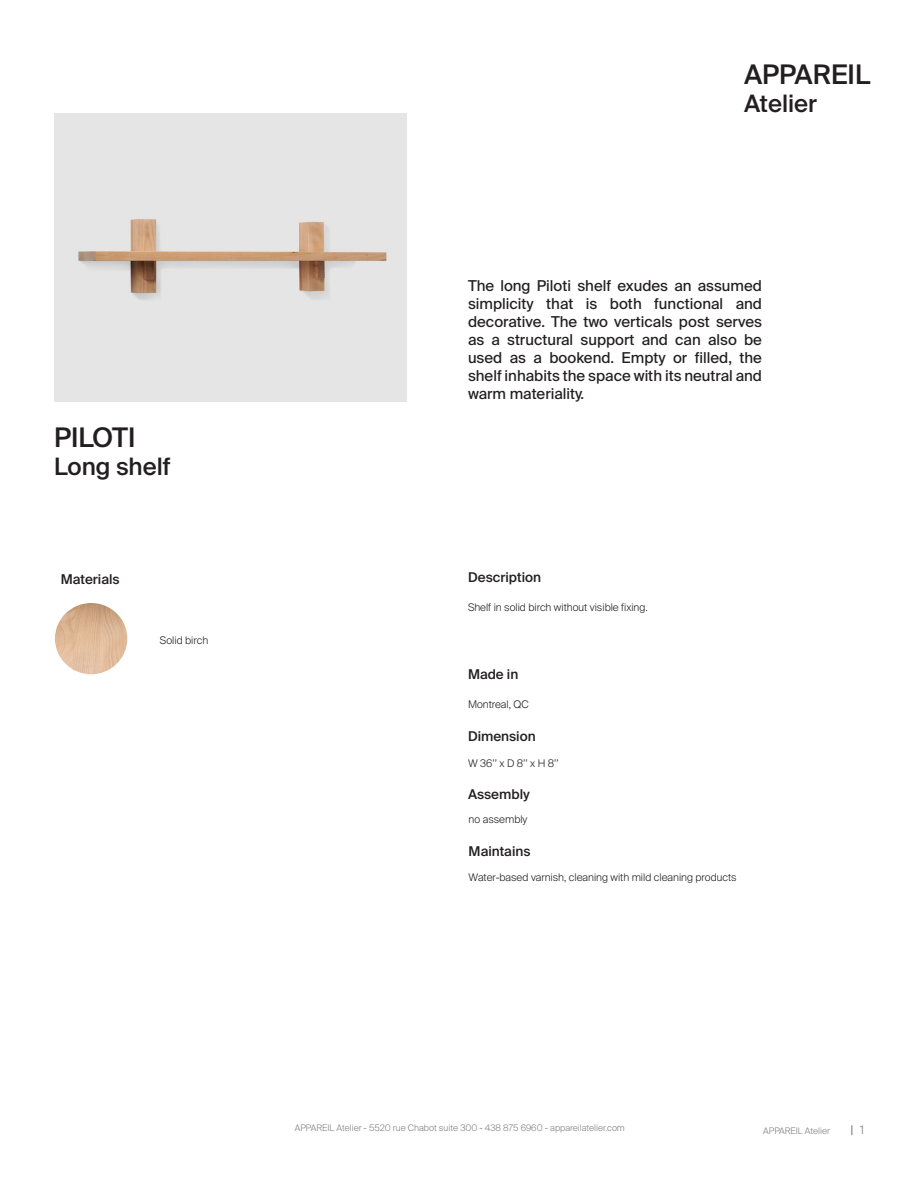
<style>
.page{position:relative;width:918px;height:1188px;background:#fff}
.page>*{position:absolute;margin:0;border:0;box-sizing:border-box;transform-origin:0 0}
.t1{font:500 27px "Suisse Intl";color:#231f20}
.t2{font:500 24px "Suisse Intl";color:#231f20}
.Description{font:15px/18px "Suisse Intl";color:#231f20;text-align:justify}
.Nom_meuble{font:500 13.5px "Suisse Intl";color:#231f20}
.t3{font:12px "Suisse Intl";color:#808181}
.t4{font:300 10.5px "Suisse Intl";color:#231f20}
.t5{font:300 9px "Suisse Intl";color:#808181}
.s1{font-weight:300}
</style>
<div class="page">
<img style="left:55px;top:603px;width:72px;height:71px">
<img style="left:55px;top:113px;width:352px;height:289px">
<p class="t1" style="left:54px;top:421px;width:83px">PILOTI</p>
<p class="t2" style="left:54px;top:453px;width:118px">Long shelf</p>
<p class="Nom_meuble" style="left:61px;top:571px;width:60px">Materials</p>
<p class="t4" style="left:160px;top:634px;width:50px">Solid birch</p>
<p class="t1" style="left:744px;top:58px;width:128px">APPAREIL</p>
<p class="t2" style="left:744px;top:90px;width:75px">Atelier</p>
<p class="Description" style="left:468px;top:277px;width:296px">The long Piloti shelf exudes an assumed simplicity that is both functional and decorative. The two verticals post serves as a structural support and can also be used as a bookend. Empty or filled, the shelf inhabits the space with its neutral and warm materiality.</p>
<p class="Nom_meuble" style="left:468px;top:569px;width:75px">Description</p>
<p class="t4" style="left:468px;top:601px;width:181px">Shelf in solid birch without visible fixing.</p>
<p class="Nom_meuble" style="left:468px;top:666px;width:52px">Made in</p>
<p class="t4" style="left:468px;top:698px;width:62px">Montreal, QC</p>
<p class="Nom_meuble" style="left:468px;top:728px;width:69px">Dimension</p>
<p class="t4" style="left:468px;top:757px;width:92px">W 36’’ x D 8’’ x H 8’’</p>
<p class="Nom_meuble" style="left:468px;top:786px;width:63px">Assembly</p>
<p class="t4" style="left:469px;top:813px;width:60px">no assembly</p>
<p class="Nom_meuble" style="left:469px;top:844px;width:63px">Maintains</p>
<p class="t4" style="left:469px;top:871px;width:270px">Water-based varnish, cleaning with mild cleaning products</p>
<p class="t5" style="left:295px;top:1122px;width:332px">APPAREIL Atelier - 5520 rue Chabot suite 300 - 438 875 6960 - appareilatelier.com</p>
<p class="t5" style="left:763px;top:1126px;width:68px">APPAREIL Atelier</p>
<p class="t3" style="left:851px;top:1123px;width:15px">| <span class="s1">1</span></p>
</div>
